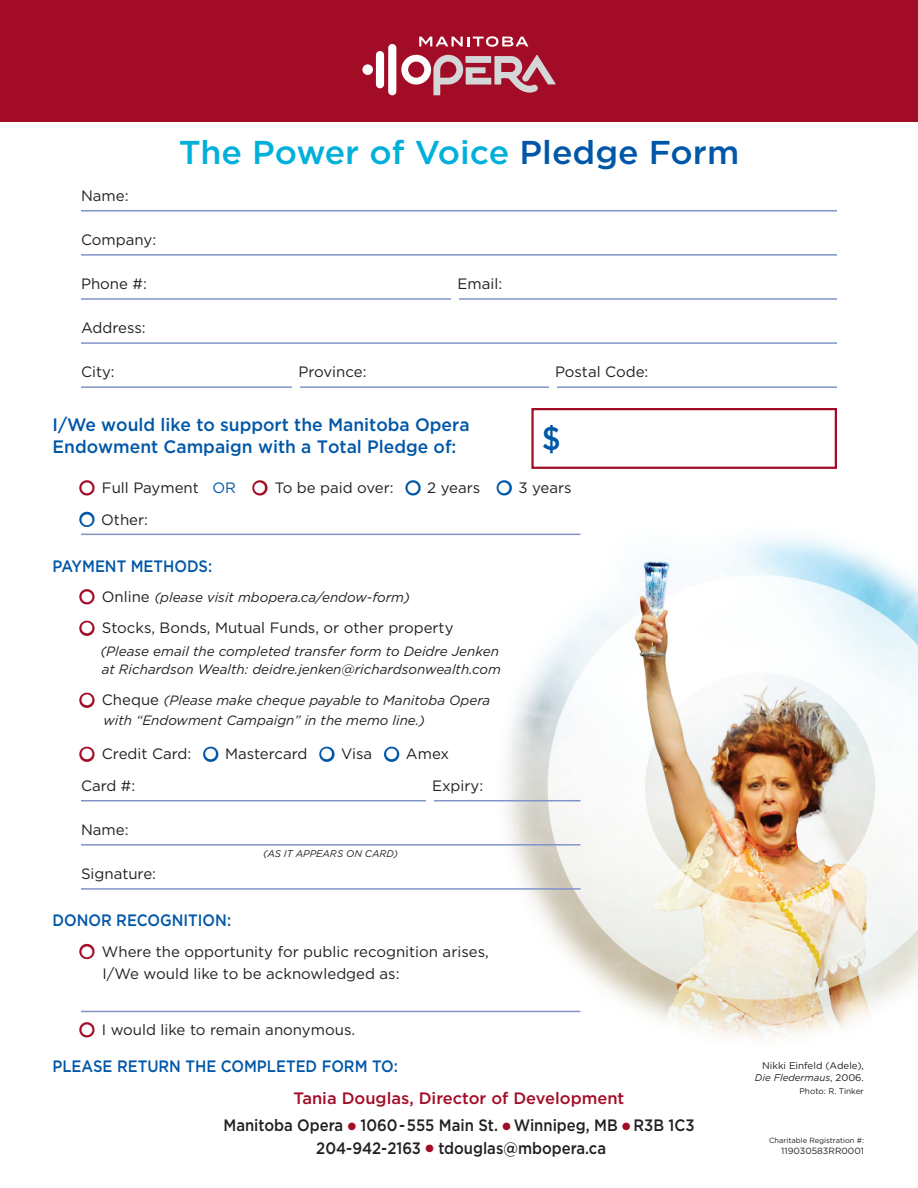
<style>
.page{position:relative;width:918px;height:1188px;background:#fff}
.page>*{position:absolute;margin:0;border:0;box-sizing:border-box;transform-origin:0 0}
.t1{font:500 33px "Gotham HTF";color:#00b0da}
.t2{font:500 33px "Gotham HTF";color:#0157a7;scale:.9 1}
.t3{font:500 18px/21.9px "Gotham HTF";color:#0157a7}
.t4{font:500 16.5px/27px "Gotham HTF";color:#231f20;text-align:center;scale:.9 1}
.t5{font:500 16.5px "Gotham HTF";color:#0157a7;scale:.9 1}
.t6{font:15px/31.5px "Gotham HTF";color:#231f20}
.t7{font:italic 13.5px/18px "Gotham HTF";color:#231f20}
.t8{font:9.75px/11.7px "Gotham HTF";color:#231f20;text-align:right}
.t9{font:italic 9.75px "Gotham HTF";color:#231f20}
.t10{font:9px "Gotham HTF";color:#231f20}
.t11{font:8.25px "Gotham HTF";color:#231f20}
.t12{font:7.5px "Gotham HTF";color:#231f20}
.s1{color:#0157a7}
.s2{color:#fff}
.s3{font-style:normal;font-size:15px}
.s4{color:#a30c26}
.s5{font-style:italic}
</style>
<div class="page">
<img style="left:436px;top:533px;width:482px;height:507px">
<div style="left:0;top:0;width:918px;height:122px;background:#a30c26"></div>
<hr style="left:81px;top:210px;width:756px;height:2px;background:#8094ca">
<hr style="left:81px;top:254px;width:756px;height:2px;background:#8094ca">
<hr style="left:81px;top:298px;width:756px;height:2px;background:#8094ca">
<hr style="left:81px;top:342px;width:756px;height:2px;background:#8094ca">
<hr style="left:81px;top:386px;width:756px;height:2px;background:#8094ca">
<svg style="left:419px;top:36px;width:109px;height:11px"></svg>
<div style="left:362px;top:64px;width:11px;height:11px;background:#fff;border-radius:50%"></div>
<div style="left:388px;top:44px;width:8px;height:51px;background:#fff;border-radius:4px"></div>
<div style="left:376px;top:51px;width:8px;height:37px;background:#fff;border-radius:4px"></div>
<svg style="left:401px;top:55px;width:155px;height:40px"></svg>
<div style="left:531px;top:408px;width:306px;height:61px;border:2px solid #a30c26"></div>
<hr style="left:81px;top:534px;width:499px;height:1px;background:#8094ca">
<hr style="left:81px;top:800px;width:499px;height:1px;background:#8094ca">
<hr style="left:81px;top:844px;width:499px;height:2px;background:#8094ca">
<hr style="left:81px;top:888px;width:499px;height:2px;background:#8094ca">
<svg style="left:79px;top:480px;width:16px;height:16px"></svg>
<svg style="left:252px;top:480px;width:16px;height:16px"></svg>
<svg style="left:405px;top:480px;width:16px;height:16px"></svg>
<svg style="left:496px;top:480px;width:16px;height:16px"></svg>
<svg style="left:79px;top:511px;width:16px;height:16px"></svg>
<svg style="left:79px;top:589px;width:16px;height:16px"></svg>
<svg style="left:79px;top:620px;width:16px;height:16px"></svg>
<svg style="left:79px;top:692px;width:16px;height:16px"></svg>
<svg style="left:79px;top:746px;width:16px;height:16px"></svg>
<svg style="left:203px;top:746px;width:16px;height:16px"></svg>
<svg style="left:319px;top:746px;width:16px;height:16px"></svg>
<svg style="left:384px;top:746px;width:16px;height:16px"></svg>
<hr style="left:81px;top:1011px;width:499px;height:1px;background:#8094ca">
<svg style="left:79px;top:943px;width:16px;height:17px"></svg>
<svg style="left:79px;top:1022px;width:16px;height:16px"></svg>
<div style="left:451px;top:296px;width:8px;height:8px;background:#fff"></div>
<div style="left:292px;top:383px;width:8px;height:9px;background:#fff"></div>
<div style="left:549px;top:383px;width:7px;height:8px;background:#fff"></div>
<div style="left:426px;top:797px;width:7px;height:9px;background:#fff"></div>
<h1 class="t1" style="left:179px;top:134px;width:562px">The Power of Voice <span class="s1">Pledge Form</span></h1>
<p class="t6" style="left:81px;top:180px;width:49px">Name:</p>
<p class="t6" style="left:81px;top:224px;width:77px">Company:</p>
<p class="t6" style="left:81px;top:268px;width:67px">Phone #:</p>
<p class="t6" style="left:458px;top:268px;width:46px">Email:</p>
<p class="t6" style="left:81px;top:312px;width:66px">Address:</p>
<p class="t6" style="left:81px;top:356px;width:35px">City:</p>
<p class="t6" style="left:298px;top:356px;width:70px">Province:</p>
<p class="t6" style="left:555px;top:356px;width:95px">Postal Code:</p>
<p class="t3" style="left:52px;top:413px;width:419px">I/We would like to support the Manitoba Opera<br>Endowment Campaign with a Total Pledge of:</p>
<h1 class="t2" style="left:542px;top:419px;width:23px">$</h1>
<p class="t6" style="left:81px;top:472px;width:492px"><span class="s2">●</span> Full Payment <span class="s1">OR</span> <span class="s2">●</span> To be paid over: <span class="s2">●</span> 2 years <span class="s2">●</span> 3 years</p>
<p class="t6" style="left:81px;top:503px;width:69px"><span class="s2">●</span> Other:</p>
<p class="t5" style="left:52px;top:557px;width:179px">Payment METHODS:</p>
<p class="t7" style="left:81px;top:588px;width:330px"><span class="s2">●</span> <span class="s3">Online</span> (please visit mbopera.ca/endow-form)</p>
<p class="t6" style="left:81px;top:612px;width:374px"><span class="s2">●</span> Stocks, Bonds, Mutual Funds, or other property</p>
<p class="t7" style="left:100px;top:642px;width:402px">(Please email the completed transfer form to Deidre Jenken at Richardson Wealth: deidre.jenken@richardsonwealth.com</p>
<p class="t7" style="left:103px;top:691px;width:388px;line-height:19.5px;text-indent:-22px"><span class="s2">●</span> <span class="s3">Cheque</span> (Please make cheque payable to Manitoba Opera with “Endowment Campaign” in the memo line.)</p>
<p class="t6" style="left:81px;top:738px;width:370px"><span class="s2">●</span> Credit Card: <span class="s2">●</span> Mastercard <span class="s2">●</span> Visa <span class="s2">●</span> Amex<br>Card #:</p>
<p class="t6" style="left:432px;top:770px;width:53px">Expiry:</p>
<p class="t6" style="left:81px;top:814px;width:49px">Name:</p>
<p class="t6" style="left:81px;top:858px;width:77px">Signature:</p>
<p class="t9" style="left:263px;top:848px;width:48px">(As it Appear</p>
<p class="t9" style="left:337px;top:848px;width:44px">s on Card</p>
<p class="t9" style="left:394px;top:848px;width:6px">)</p>
<p class="t5" style="left:52px;top:911px;width:84px">Donor Reco</p>
<p class="t5" style="left:160px;top:911px;width:36px">gnitio</p>
<p class="t5" style="left:215px;top:911px;width:19px">n:</p>
<p class="t6" style="left:103px;top:940px;width:388px;line-height:22.5px;text-indent:-22px"><span class="s2">●</span> Where the opportunity for public recognition arises,<br>I/We would like to be acknowledged as:</p>
<p class="t6" style="left:81px;top:1014px;width:276px"><span class="s2">●</span> I would like to remain anonymous.</p>
<p class="t5" style="left:52px;top:1057px;width:385px">PLEASE RETURN THE COMPLETED FORM TO:</p>
<p class="t4" style="left:223px;top:1084px;width:525px"><span class="s4">Tania Douglas, Director of Development<br></span>Manitoba Opera <span class="s4">●</span> 1060-555 Main St. <span class="s4">●</span> Winnipeg, MB <span class="s4">●</span> r3B 1C3</p>
<p class="t4" style="left:316px;top:1134px;width:323px">204-942-2163 <span class="s4">●</span> tdouglas@mbopera.ca</p>
<p class="t8" style="left:755px;top:1060px;width:111px">Nikki Einfeld (Adele),<br><span class="s5">Die Fledermaus</span>, 2006.</p>
<p class="t11" style="left:799px;top:1086px;width:66px">Photo: R. Tinker</p>
<p class="t12" style="left:769px;top:1136px;width:96px">Charitable Registration #:</p>
<p class="t10" style="left:781px;top:1145px;width:84px">119030583RR0001</p>
</div>
